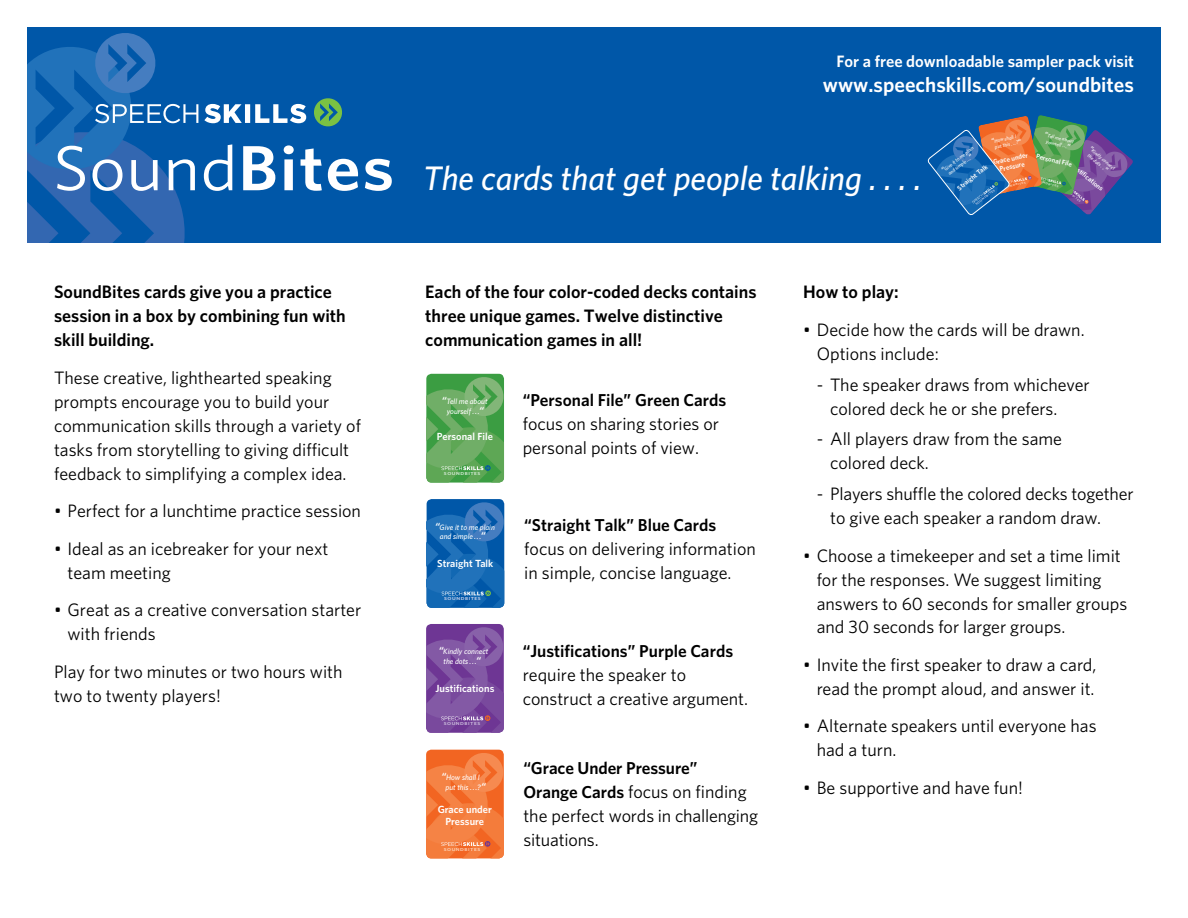
<style>
.page{position:relative;width:1188px;height:918px;background:#fff}
.page>*{position:absolute;margin:0;border:0;box-sizing:border-box;transform-origin:0 0}
.t1{font:italic 500 34.05px "Whitney";color:#fff}
.t2{font:600 21px "Whitney";color:#fff}
.t3{font:18px/24px "Whitney";color:#000}
.t4{font:600 18px/24px "Whitney";color:#000}
.t5{font:600 17.25px "Whitney";color:#000}
.t6{font:600 16.5px "Whitney";color:#fff}
.t7{font:600 10.35px/12.5px "Whitney";letter-spacing:.005em;color:#fff;text-align:center}
.t8{font:italic 500 7.8px/9.4px "Whitney";color:#fff;text-align:center}
.t9{font:600 6.75px/8.1px "Whitney";color:#fff;text-align:center}
.t10{font:italic 500 5.1px/6.1px "Whitney";color:#fff;text-align:center}
.t11{font:600 4.35px "Whitney";letter-spacing:.1em;color:#cdbfde;scale:1.25 1}
.t12{font:600 4.35px "Whitney";letter-spacing:.1em;color:#d8ebd9;scale:1.25 1}
.t13{font:600 4.35px "Whitney";letter-spacing:.1em;color:#ccd2eb;scale:1.25 1}
.t14{font:600 4.35px "Whitney";letter-spacing:.1em;color:#fdd4ba;scale:1.25 1}
.t15{font:600 2.85px "Whitney";color:#ccbede;scale:1.25 1}
.t16{font:600 2.85px "Whitney";color:#d8ebd9;scale:1.25 1}
.t17{font:600 2.85px "Whitney";color:#fdd4b9;scale:1.25 1}
.t18{font:600 2.85px "Whitney";color:#ccd2eb;scale:1.25 1}
.s1{font-weight:400;font-style:normal;font-size:63.9px}
.s2{font-weight:600;font-style:normal;font-size:63.9px}
.s3{font-weight:600;font-size:6.75px}
.s4{color:#3b9d42}
.s5{font-weight:600;font-size:10.35px}
.s6{font-weight:600;font-size:17.25px}
</style>
<div class="page">
<div style="left:27px;top:27px;width:1134px;height:216px;background:#0057a8"></div>
<svg style="left:314px;top:98px;width:28px;height:29px"></svg>
<svg style="left:27px;top:33px;width:171px;height:210px"></svg>
<svg style="left:204px;top:104px;width:102px;height:19px"></svg>
<svg style="left:426px;top:626px;width:78px;height:107px;background:#7c4d9f"></svg>
<svg style="left:426px;top:376px;width:78px;height:107px;background:#5fa95c"></svg>
<svg style="left:427px;top:501px;width:78px;height:107px;background:#196ab3"></svg>
<svg style="left:426px;top:751px;width:78px;height:107px;background:#f3793a"></svg>
<svg style="left:927px;top:115px;width:206px;height:101px"></svg>
<p class="t6" style="left:836px;top:50px;width:299px">For a free downloadable sampler pack visit</p>
<p class="t2" style="left:823px;top:71px;width:313px">www.speechskills.com/soundbites</p>
<h1 class="t1" style="left:53px;top:156px;width:870px"><span class="s1">Sound</span><span class="s2">Bites</span> The cards that get people talking . . . .</h1>
<p class="t10" style="left:1048px;top:132px;width:28px;rotate:13deg">Tell me about</p>
<p class="t10" style="left:993px;top:138px;width:28px;text-align:left;text-indent:-2px;rotate:-12deg"><span class="s3">“</span>How shall I put this . . . ?<span class="s3">“</span></p>
<p class="t10" style="left:1047px;top:138px;width:26px;rotate:13deg">yourself ...<span class="s3">“</span></p>
<p class="t10" style="left:1092px;top:146px;width:34px;rotate:40deg"><span class="s3">“</span>Kindly connect the dots . . .<span class="s3">“</span></p>
<p class="t10" style="left:958px;top:155px;width:19px;rotate:-38deg">me plain ..<span class="s3">“</span></p>
<p class="t9" style="left:956px;top:185px;width:38px;rotate:-38deg">Straight Talk</p>
<p class="t18" style="left:975px;top:203px;width:21px;rotate:-38deg">SOUNDBITES</p>
<p class="t10" style="left:941px;top:169px;width:40px;rotate:-38deg"><span class="s3">“</span>Give it to me plain and simple . . .<span class="s3">“</span></p>
<p class="t9" style="left:992px;top:158px;width:37px;rotate:-12deg">Grace under<br>Pressure</p>
<p class="t17" style="left:1002px;top:185px;width:21px;rotate:-12deg">SOUNDBITES</p>
<p class="t9" style="left:1037px;top:152px;width:38px;rotate:13deg">Personal File</p>
<p class="t16" style="left:1036px;top:179px;width:21px;rotate:13deg"><span class="s4">SO</span>UNDBITES</p>
<p class="t9" style="left:1076px;top:161px;width:40px;rotate:40deg">Justifi cations</p>
<p class="t15" style="left:1064px;top:185px;width:21px;rotate:40deg">SOUNDBITES</p>
<p class="t4" style="left:54px;top:280px;width:293px">SoundBites cards give you a practice session in a box by combining fun with skill building.</p>
<p class="t3" style="left:54px;top:365px;width:309px">These creative, lighthearted speaking prompts encourage you to build your communication skills through a variety of tasks from storytelling to giving difficult feedback to simplifying a complex idea.</p>
<p class="t3" style="left:54px;top:499px;width:309px">• Perfect for a lunchtime practice session</p>
<p class="t3" style="left:68px;top:536px;width:262px;text-indent:-14px">• Ideal as an icebreaker for your next team meeting</p>
<p class="t3" style="left:68px;top:598px;width:295px;text-indent:-14px">• Great as a creative conversation starter with friends</p>
<p class="t3" style="left:54px;top:659px;width:290px">Play for two minutes or two hours with two to twenty players!</p>
<p class="t4" style="left:425px;top:280px;width:333px">Each of the four color-coded decks contains three unique games. Twelve distinctive communication games in all!</p>
<p class="t8" style="left:442px;top:397px;width:47px"><span class="s5">“</span>Tell me about yourself . . .<span class="s5">“</span></p>
<p class="t7" style="left:437px;top:430px;width:58px">Personal File</p>
<p class="t12" style="left:444px;top:471px;width:31px">SOUNDBITES</p>
<p class="t8" style="left:435px;top:522px;width:61px"><span class="s5">“</span>Give it to me plain and simple . . .<span class="s5">“</span></p>
<p class="t7" style="left:437px;top:557px;width:58px">Straight Talk</p>
<p class="t13" style="left:444px;top:596px;width:31px">SOUNDBITES</p>
<p class="t8" style="left:439px;top:647px;width:51px"><span class="s5">“</span>Kindly connect the dots . . .<span class="s5">“</span></p>
<p class="t7" style="left:435px;top:682px;width:61px">Justifications</p>
<p class="t11" style="left:444px;top:721px;width:31px">SOUNDBITES</p>
<p class="t8" style="left:446px;top:773px;width:42px;text-align:left;text-indent:-4px"><span class="s5">“</span>How shall I put this . . . ? <span class="s5">“</span></p>
<p class="t7" style="left:438px;top:803px;width:56px">Grace under<br>Pressure</p>
<p class="t14" style="left:444px;top:846px;width:31px">SOUNDBITES</p>
<p class="t5" style="left:523px;top:389px;width:205px">“Personal File” Green Cards</p>
<p class="t3" style="left:523px;top:411px;width:198px">focus on sharing stories or personal points of view.</p>
<p class="t5" style="left:524px;top:514px;width:194px">“Straight Talk” Blue Cards</p>
<p class="t3" style="left:524px;top:536px;width:233px">focus on delivering information in simple, concise language.</p>
<p class="t5" style="left:523px;top:640px;width:212px">“Justifications” Purple Cards</p>
<p class="t3" style="left:523px;top:663px;width:227px">require the speaker to construct a creative argument.</p>
<p class="t5" style="left:523px;top:756px;width:176px">“Grace Under Pressure”</p>
<p class="t3" style="left:523px;top:779px;width:236px"><span class="s6">Orange Cards</span> focus on finding the perfect words in challenging situations.</p>
<p class="t4" style="left:803px;top:280px;width:97px">How to play:</p>
<p class="t3" style="left:817px;top:317px;width:269px;text-indent:-14px">• Decide how the cards will be drawn.<br>Options include:</p>
<p class="t3" style="left:830px;top:372px;width:261px;text-indent:-14px">- The speaker draws from whichever colored deck he or she prefers.</p>
<p class="t3" style="left:830px;top:427px;width:233px;text-indent:-14px">- All players draw from the same colored deck.</p>
<p class="t3" style="left:830px;top:481px;width:305px;text-indent:-14px">- Players shuffle the colored decks together to give each speaker a random draw.</p>
<p class="t3" style="left:817px;top:543px;width:312px;text-indent:-14px">• Choose a timekeeper and set a time limit for the responses. We suggest limiting answers to 60 seconds for smaller groups and 30 seconds for larger groups.</p>
<p class="t3" style="left:803px;top:652px;width:295px;text-align:right">• Invite the first speaker to draw a card, read the prompt aloud, and answer it.</p>
<p class="t3" style="left:817px;top:714px;width:281px;text-indent:-14px">• Alternate speakers until everyone has had a turn.</p>
<p class="t3" style="left:803px;top:775px;width:221px">• Be supportive and have fun!</p>
</div>
